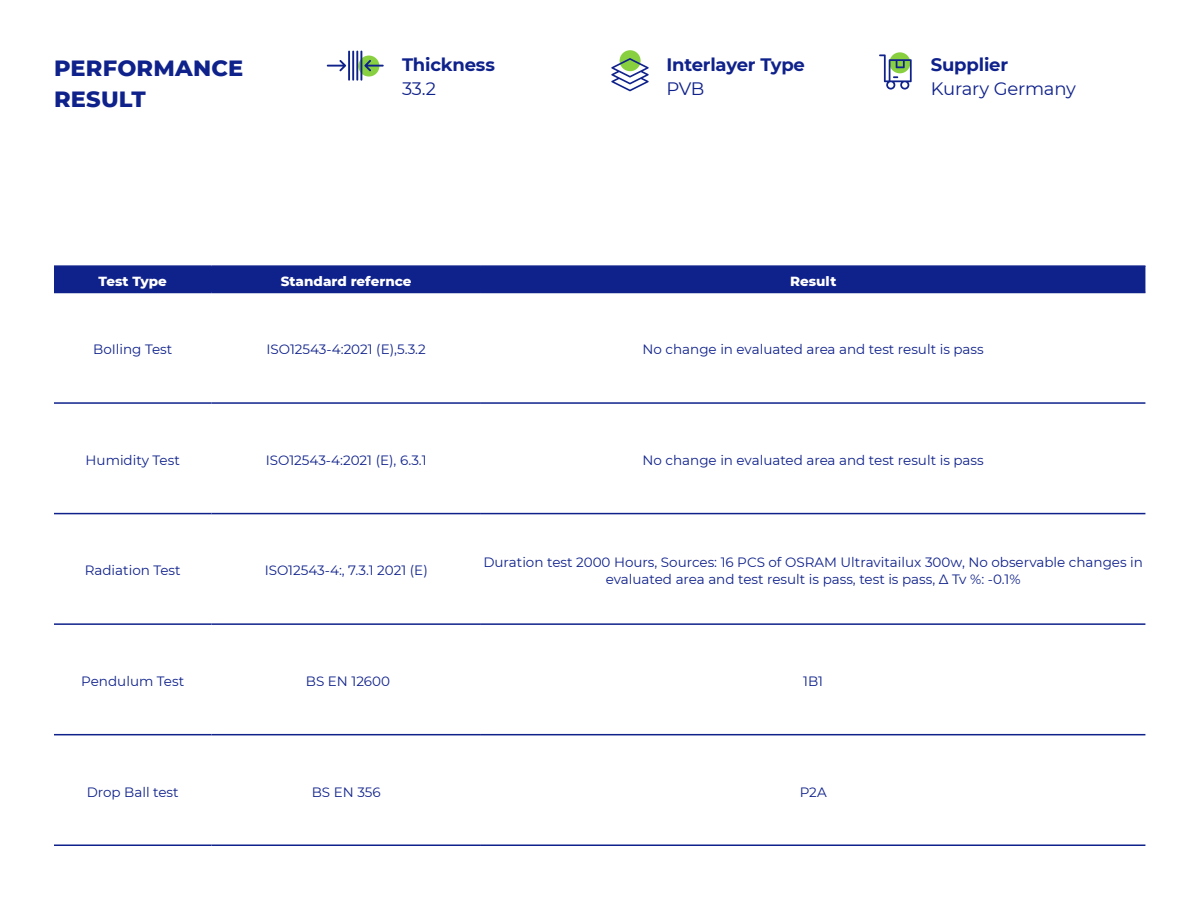
<style>
.page{position:relative;width:1200px;height:900px;background:#fff}
.page>*{position:absolute;margin:0;border:0;box-sizing:border-box;transform-origin:0 0}
.t1{font:800 22.5px/31.5px "Montserrat";letter-spacing:.01em;color:#0f218b}
.t2{font:700 18px "Montserrat";letter-spacing:-.01em;color:#0f218b}
.t3{font:18px "Montserrat";letter-spacing:-.015em;color:#0f218b}
.t4{font:13.5px/16.5px "Montserrat";color:#0f218b;text-align:center}
.t5{font:800 13.5px "Montserrat";color:#fff}
</style>
<div class="page">
<div style="left:54px;top:267px;width:1091px;height:25px;background:#0f218b"></div>
<hr style="left:54px;top:265px;width:158px;height:2px;background:#0f218b">
<hr style="left:212px;top:265px;width:269px;height:2px;background:#0f218b">
<hr style="left:481px;top:265px;width:664px;height:2px;background:#0f218b">
<hr style="left:54px;top:292px;width:158px;height:1px;background:#0f218b">
<hr style="left:212px;top:292px;width:269px;height:1px;background:#0f218b">
<hr style="left:481px;top:292px;width:664px;height:1px;background:#0f218b">
<hr style="left:54px;top:402px;width:158px;height:2px;background:#0f218b">
<hr style="left:212px;top:402px;width:269px;height:2px;background:#0f218b">
<hr style="left:481px;top:402px;width:664px;height:2px;background:#0f218b">
<hr style="left:54px;top:513px;width:158px;height:1px;background:#0f218b">
<hr style="left:212px;top:513px;width:269px;height:1px;background:#0f218b">
<hr style="left:481px;top:513px;width:664px;height:1px;background:#0f218b">
<hr style="left:54px;top:623px;width:158px;height:2px;background:#0f218b">
<hr style="left:212px;top:623px;width:269px;height:2px;background:#0f218b">
<hr style="left:481px;top:623px;width:664px;height:2px;background:#0f218b">
<hr style="left:54px;top:734px;width:158px;height:1px;background:#0f218b">
<hr style="left:212px;top:734px;width:269px;height:1px;background:#0f218b">
<hr style="left:481px;top:734px;width:664px;height:1px;background:#0f218b">
<hr style="left:54px;top:844px;width:158px;height:2px;background:#0f218b">
<hr style="left:212px;top:844px;width:269px;height:2px;background:#0f218b">
<hr style="left:481px;top:844px;width:664px;height:2px;background:#0f218b">
<svg style="left:358px;top:56px;width:21px;height:21px"></svg>
<svg style="left:327px;top:60px;width:19px;height:11px"></svg>
<svg style="left:364px;top:60px;width:20px;height:11px"></svg>
<hr style="left:352px;top:51px;width:2px;height:30px;background:#0f218b">
<hr style="left:356px;top:51px;width:2px;height:30px;background:#0f218b">
<hr style="left:360px;top:51px;width:2px;height:30px;background:#0f218b">
<hr style="left:348px;top:51px;width:2px;height:30px;background:#0f218b">
<div style="left:620px;top:50px;width:21px;height:21px;background:#88d03f;border-radius:50%"></div>
<svg style="left:611px;top:58px;width:38px;height:33px"></svg>
<svg style="left:889px;top:52px;width:21px;height:21px"></svg>
<svg style="left:879px;top:54px;width:33px;height:36px"></svg>
<h1 class="t1" style="left:54px;top:51px;width:191px">PERFORMANCE<br>RESULT</h1>
<h2 class="t2" style="left:402px;top:52px;width:94px">Thickness</h2>
<h2 class="t3" style="left:402px;top:77px;width:35px">33.2</h2>
<h2 class="t2" style="left:666px;top:52px;width:140px">Interlayer Type</h2>
<h2 class="t3" style="left:666px;top:77px;width:40px">PVB</h2>
<p class="t5" style="left:99px;top:271px;width:70px">Test Type</p>
<p class="t5" style="left:281px;top:271px;width:132px">Standard refernce</p>
<p class="t5" style="left:790px;top:271px;width:48px">Result</p>
<h2 class="t2" style="left:931px;top:52px;width:79px">Supplier</h2>
<h2 class="t3" style="left:931px;top:77px;width:147px">Kurary Germany</h2>
<p class="t4" style="left:93px;top:341px;width:81px">BoIling Test</p>
<p class="t4" style="left:266px;top:341px;width:161px">ISO12543-4:2021 (E),5.3.2</p>
<p class="t4" style="left:643px;top:341px;width:343px">No change in evaluated area and test result is pass</p>
<p class="t4" style="left:86px;top:451px;width:96px">Humidity Test</p>
<p class="t4" style="left:266px;top:451px;width:162px">ISO12543-4:2021 (E), 6.3.1</p>
<p class="t4" style="left:643px;top:451px;width:343px">No change in evaluated area and test result is pass</p>
<p class="t4" style="left:85px;top:562px;width:97px">Radiation Test</p>
<p class="t4" style="left:265px;top:562px;width:165px">ISO12543-4:, 7.3.1 2021 (E)</p>
<p class="t4" style="left:483px;top:554px;width:661px">Duration test 2000 Hours, Sources: 16 PCS of OSRAM Ultravitailux 300w, No observable changes in evaluated area and test result is pass, test is pass, Δ Tv %: -0.1%</p>
<p class="t4" style="left:81px;top:672px;width:104px">Pendulum Test</p>
<p class="t4" style="left:306px;top:672px;width:86px">BS EN 12600</p>
<p class="t4" style="left:803px;top:672px;width:21px">1B1</p>
<p class="t4" style="left:87px;top:783px;width:93px">Drop Ball test</p>
<p class="t4" style="left:312px;top:783px;width:70px">BS EN 356</p>
<p class="t4" style="left:800px;top:783px;width:28px">P2A</p>
</div>
